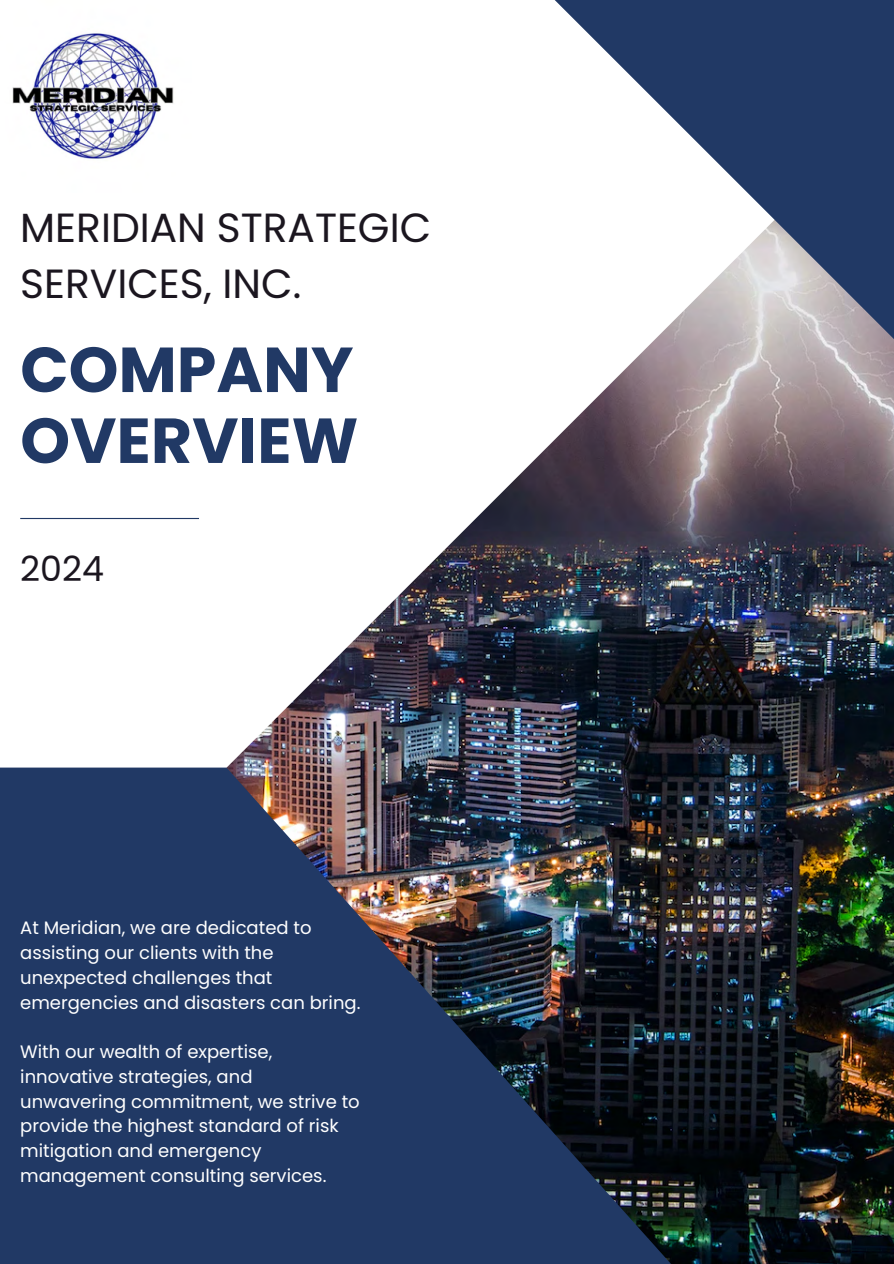
<style>
.page{position:relative;width:894px;height:1264px;background:#fff}
.page>*{position:absolute;margin:0;border:0;box-sizing:border-box;transform-origin:0 0}
.t1{font:700 63.45px/70.8px "Poppins";color:#213965}
.t2{font:40.65px/56.2px "Poppins";color:#1b161f}
.t3{font:34.8px "Poppins";color:#1b161f}
.t4{font:18px/24.8px "Poppins";color:#fff}
</style>
<div class="page">
<img style="left:20px;top:386px;width:873px;height:877px">
<img style="left:0;top:767px;width:710px;height:496px">
<svg style="left:555px;top:0;width:338px;height:386px"></svg>
<hr style="left:20px;top:518px;width:179px;height:1px;background:#213965">
<img style="left:12px;top:33px;width:162px;height:126px">
<p class="t2" style="left:20px;top:199px;width:412px">MERIDIAN STRATEGIC<br>SERVICES, INC.</p>
<h2 class="t1" style="left:20px;top:334px;width:339px">COMPANY<br>OVERVIEW</h2>
<p class="t3" style="left:20px;top:544px;width:85px">2024</p>
<h1 class="t4" style="left:20px;top:915px;width:341px">At Meridian, we are dedicated to assisting our clients with the unexpected challenges that emergencies and disasters can bring.</h1>
<h3 class="t4" style="left:20px;top:1039px;width:341px">With our wealth of expertise, innovative strategies, and unwavering commitment, we strive to provide the highest standard of risk mitigation and emergency management consulting services.</h3>
</div>
